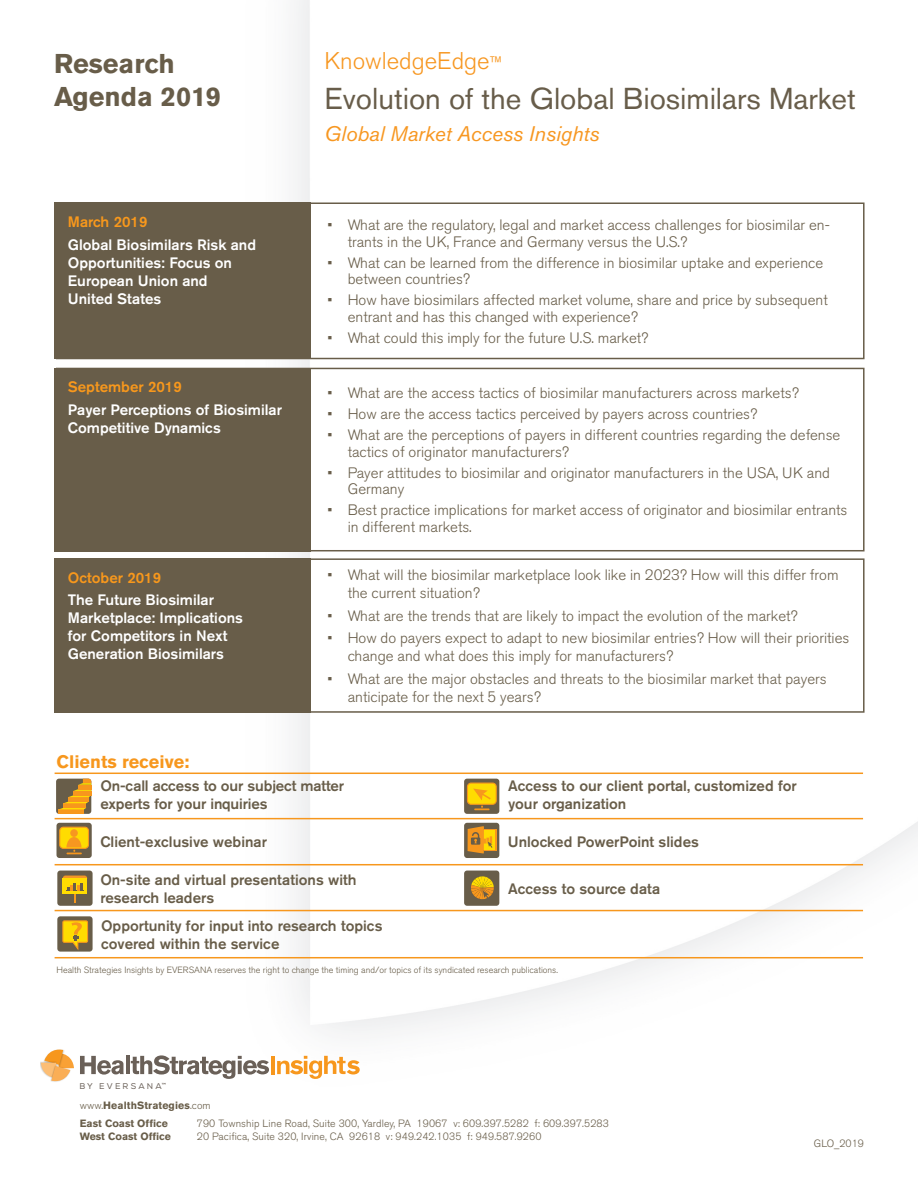
<style>
.page{position:relative;width:918px;height:1188px;background:#fff}
.page>*{position:absolute;margin:0;border:0;box-sizing:border-box;transform-origin:0 0}
.t1{font:30px "Akzidenz Grotesk BE";color:#685d4a}
.t2{font:700 27px "Akzidenz Grotesk BE";color:#685d49}
.t3{font:300 24px "Akzidenz Grotesk BE";color:#f79721}
.t4{font:italic 21px "Akzidenz Grotesk BE";color:#f79721}
.t5{font:700 18px "Akzidenz Grotesk BE";color:#f7971d}
.t6{font:300 15px/16.5px "Akzidenz Grotesk BE";color:#685d49}
.t7{font:500 15px/18px "Akzidenz Grotesk BE";color:#685d49}
.t8{font:500 15px/18px "Akzidenz Grotesk BE";color:#fff}
.t9{font:500 15px "Akzidenz Grotesk BE";color:#f8981c}
.t10{font:300 10.5px "Akzidenz Grotesk BE";letter-spacing:.01em;color:#685d49}
.t11{font:700 10.5px/18px "Akzidenz Grotesk BE";color:#685d49}
.t12{font:300 9px "Akzidenz Grotesk BE";color:#685d49}
.t13{font:8.4px "Nexa";letter-spacing:.265em;color:#6a6058}
.s1{font-size:18px}
.s2{font-weight:300}
</style>
<div class="page">
<img style="left:191px;top:0;width:727px;height:1075px">
<hr style="left:271px;top:1056px;width:4px;height:18px;background:#f7971d">
<svg style="left:41px;top:1049px;width:33px;height:33px"></svg>
<svg style="left:80px;top:1056px;width:44px;height:19px"></svg>
<hr style="left:126px;top:1056px;width:4px;height:18px;background:#6a6058">
<svg style="left:131px;top:1055px;width:138px;height:24px"></svg>
<svg style="left:277px;top:1056px;width:83px;height:23px"></svg>
<div style="left:56px;top:558px;width:809px;height:155px;border:2px solid #685d49"></div>
<div style="left:56px;top:368px;width:809px;height:183px;border:2px solid #685d49"></div>
<div style="left:54px;top:368px;width:257px;height:183px;background:#685d49"></div>
<div style="left:54px;top:558px;width:257px;height:155px;background:#685d49"></div>
<hr style="left:55px;top:773px;width:808px;height:1px;background:#f7971d">
<hr style="left:55px;top:818px;width:808px;height:1px;background:#f7971d">
<hr style="left:55px;top:864px;width:808px;height:1px;background:#f7971d">
<hr style="left:55px;top:910px;width:808px;height:1px;background:#f7971d">
<hr style="left:55px;top:957px;width:808px;height:1px;background:#f7971d">
<div style="left:56px;top:779px;width:35px;height:35px;background:#685d49;border-radius:3px"></div>
<div style="left:59px;top:809px;width:25px;height:5px;background:#f7971d"></div>
<svg style="left:60px;top:779px;width:31px;height:30px"></svg>
<div style="left:464px;top:779px;width:35px;height:35px;background:#685d49;border-radius:3px"></div>
<div style="left:467px;top:783px;width:29px;height:21px;background:#ffdc01;border-radius:4px"></div>
<div style="left:467px;top:783px;width:30px;height:22px;border:1px solid #f7971d;border-radius:4px"></div>
<svg style="left:473px;top:789px;width:19px;height:21px"></svg>
<div style="left:57px;top:871px;width:36px;height:35px;background:#685d49;border-radius:3px"></div>
<svg style="left:62px;top:875px;width:26px;height:28px"></svg>
<div style="left:57px;top:823px;width:35px;height:35px;background:#685d49;border-radius:3px"></div>
<div style="left:60px;top:827px;width:28px;height:21px;background:#ffdc01;border-radius:4px"></div>
<div style="left:59px;top:827px;width:30px;height:22px;border:1px solid #f7971d;border-radius:4px"></div>
<svg style="left:66px;top:829px;width:17px;height:26px"></svg>
<div style="left:57px;top:916px;width:36px;height:36px;background:#685d49;border-radius:3px"></div>
<svg style="left:62px;top:920px;width:27px;height:32px"></svg>
<div style="left:464px;top:871px;width:35px;height:35px;background:#685d49;border-radius:3px"></div>
<svg style="left:471px;top:876px;width:23px;height:24px"></svg>
<div style="left:464px;top:823px;width:35px;height:35px;background:#685d49;border-radius:3px"></div>
<div style="left:484px;top:829px;width:12px;height:22px;background:#f7971d"></div>
<div style="left:468px;top:830px;width:27px;height:20px;background:#ffdc01"></div>
<svg style="left:468px;top:826px;width:25px;height:27px"></svg>
<div style="left:56px;top:202px;width:809px;height:157px;border:2px solid #685d49"></div>
<div style="left:54px;top:202px;width:257px;height:157px;background:#685d49"></div>
<p class="t2" style="left:54px;top:48px;width:122px">Research</p>
<p class="t2" style="left:54px;top:81px;width:168px">Agenda 2019</p>
<p class="t9" style="left:68px;top:213px;width:81px">March 2019</p>
<p class="t8" style="left:68px;top:235px;width:190px">Global Biosimilars Risk and<br>Opportunities: Focus on<br>European Union and<br>United States</p>
<p class="t9" style="left:68px;top:378px;width:115px">September 2019</p>
<p class="t8" style="left:68px;top:400px;width:216px">Payer Perceptions of Biosimilar<br>Competitive Dynamics</p>
<p class="t9" style="left:68px;top:569px;width:95px">October 2019</p>
<p class="t8" style="left:68px;top:591px;width:177px">The Future Biosimilar<br>Marketplace: Implications for Competitors in Next<br>Generation Biosimilars</p>
<p class="t5" style="left:57px;top:751px;width:134px">Clients receive:</p>
<p class="t3" style="left:325px;top:47px;width:179px">KnowledgeEdge<span class="s1">™</span></p>
<p class="t1" style="left:325px;top:81px;width:533px">Evolution of the Global Biosimilars Market</p>
<p class="t4" style="left:325px;top:121px;width:276px">Global Market Access Insights</p>
<p class="t6" style="left:348px;top:217px;width:484px;text-indent:-20px">• What are the regulatory, legal and market access challenges for biosimilar en&shy;trants in the UK, France and Germany versus the U.S.?</p>
<p class="t6" style="left:348px;top:255px;width:477px;text-indent:-20px">• What can be learned from the difference in biosimilar uptake and experience between countries?</p>
<p class="t6" style="left:348px;top:292px;width:482px;text-indent:-20px">• How have biosimilars affected market volume, share and price by subsequent entrant and has this changed with experience?</p>
<p class="t6" style="left:327px;top:330px;width:322px">• What could this imply for the future U.S. market?</p>
<p class="t6" style="left:327px;top:385px;width:473px">• What are the access tactics of biosimilar manufacturers across markets?</p>
<p class="t6" style="left:327px;top:406px;width:431px">• How are the access tactics perceived by payers across countries?</p>
<p class="t6" style="left:348px;top:427px;width:494px;text-indent:-20px">• What are the perceptions of payers in different countries regarding the defense tactics of originator manufacturers?</p>
<p class="t6" style="left:348px;top:465px;width:484px;text-indent:-20px">• Payer attitudes to biosimilar and originator manufacturers in the USA, UK and<br>Germany</p>
<p class="t6" style="left:348px;top:502px;width:501px;text-indent:-20px">• Best practice implications for market access of originator and biosimilar entrants in different markets.</p>
<p class="t6" style="left:348px;top:567px;width:492px;line-height:18px;text-indent:-20px">• What will the biosimilar marketplace look like in 2023? How will this differ from the current situation?</p>
<p class="t6" style="left:327px;top:608px;width:472px">• What are the trends that are likely to impact the evolution of the market?</p>
<p class="t6" style="left:348px;top:630px;width:503px;line-height:18px;text-indent:-20px">• How do payers expect to adapt to new biosimilar entries? How will their priorities change and what does this imply for manufacturers?</p>
<p class="t6" style="left:348px;top:670px;width:481px;line-height:18px;text-indent:-20px">• What are the major obstacles and threats to the biosimilar market that payers anticipate for the next 5 years?</p>
<p class="t7" style="left:100px;top:777px;width:245px">On-call access to our subject matter experts for your inquiries</p>
<p class="t7" style="left:508px;top:777px;width:290px">Access to our client portal, customized for your organization</p>
<p class="t7" style="left:100px;top:832px;width:168px">Client-exclusive webinar</p>
<p class="t7" style="left:100px;top:870px;width:258px">On-site and virtual presentations with research leaders</p>
<p class="t7" style="left:101px;top:916px;width:283px">Opportunity for input into research topics covered within the service</p>
<p class="t7" style="left:508px;top:832px;width:193px">Unlocked PowerPoint slides</p>
<p class="t7" style="left:508px;top:879px;width:154px">Access to source data</p>
<p class="t12" style="left:57px;top:965px;width:503px">Health Strategies Insights by EVERSANA reserves the right to change the timing and/or topics of its syndicated research publications.</p>
<p class="t13" style="left:80px;top:1081px;width:88px">BY EVERSANA<sup>™</sup></p>
<p class="t11" style="left:80px;top:1096px;width:132px"><span class="s2">www.</span>HealthStrategies<span class="s2">.com<br></span>East Coast Office</p>
<p class="t10" style="left:197px;top:1117px;width:414px">790 Township Line Road, Suite 300, Yardley, PA 19067 v: 609.397.5282 f: 609.397.5283</p>
<p class="t11" style="left:80px;top:1128px;width:93px">West Coast Office</p>
<p class="t10" style="left:197px;top:1131px;width:346px">20 Pacifica, Suite 320, Irvine, CA 92618 v: 949.242.1035 f: 949.587.9260</p>
<p class="t10" style="left:814px;top:1138px;width:52px">GLO_2019</p>
</div>
